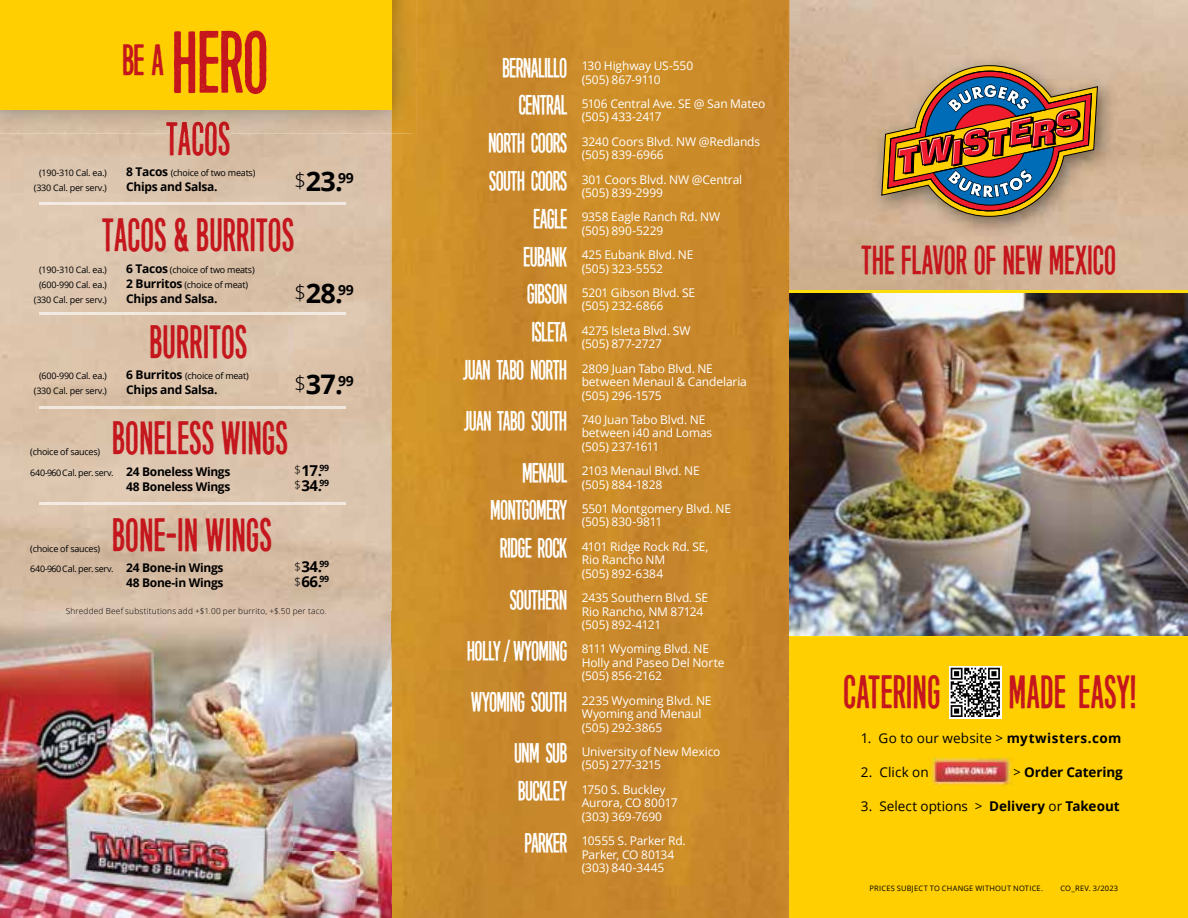
<style>
.page{position:relative;width:1188px;height:918px;background:#fff}
.page>*{position:absolute;margin:0;border:0;box-sizing:border-box;transform-origin:0 0}
.t1{font:90px "Eight Days A Week";color:#c4161c}
.t2{font:48px "Eight Days A Week";color:#c4161c}
.t3{font:42px "Eight Days A Week";letter-spacing:-.005em;color:#c4161c}
.t4{font:28.5px "Eight Days A Week";letter-spacing:-.025em;color:#fff}
.t5{font:700 27px "Open Sans";color:#000}
.t6{font:700 15px "Open Sans";letter-spacing:-.025em;color:#000}
.t7{font:13.5px "Open Sans";letter-spacing:.005em;color:#000}
.t8{font:700 13.5px "Open Sans";letter-spacing:-.01em;color:#000}
.t9{font:12px/13.5px "Open Sans";letter-spacing:-.01em;color:#fff}
.t10{font:700 12px "Open Sans";letter-spacing:-.025em;color:#000}
.t11{font:9px "Open Sans";letter-spacing:-.025em;color:#000}
.t12{font:300 8.25px "Open Sans";letter-spacing:.025em;color:#000}
.t13{font:7.5px "Open Sans";letter-spacing:.03em;color:#000}
.s1{font-weight:700;font-size:12px}
.s2{font-weight:300;font-size:21px}
.s3{font-weight:300;font-size:12px}
.s4{font-weight:700}
.s5{font-weight:400}
</style>
<div class="page">
<img style="left:0;top:0;width:790px;height:918px">
<img style="left:166px;top:121px;width:64px;height:35px">
<img style="left:790px;top:293px;width:398px;height:343px">
<img style="left:872px;top:56px;width:245px;height:180px">
<svg style="left:881px;top:65px;width:217px;height:152px;background:#a1775c"></svg>
<hr style="left:790px;top:290px;width:398px;height:3px;background:#fedd0b">
<hr style="left:790px;top:636px;width:398px;height:3px;background:#fedd0b">
<img style="left:392px;top:611px;width:1px;height:307px">
<img style="left:40px;top:203px;width:306px;height:1px">
<img style="left:40px;top:313px;width:306px;height:1px">
<img style="left:40px;top:407px;width:306px;height:1px">
<img style="left:40px;top:503px;width:306px;height:1px">
<img style="left:392px;top:0;width:24px;height:134px">
<svg style="left:412px;top:75px;width:4px;height:11px"></svg>
<img style="left:166px;top:122px;width:37px;height:12px">
<div style="left:0;top:0;width:392px;height:109px;background:#ffcf01"></div>
<div style="left:790px;top:637px;width:398px;height:281px;background:#ffcf01"></div>
<img style="left:929px;top:757px;width:83px;height:30px">
<img style="left:929px;top:767px;width:86px;height:10px">
<svg style="left:949px;top:666px;width:53px;height:53px"></svg>
<svg style="left:951px;top:668px;width:49px;height:49px;background:#757575"></svg>
<h1 class="t1" style="left:122px;top:27px;width:148px"><sup>BE</sup> <sup>A</sup> HERO</h1>
<h2 class="t2" style="left:166px;top:120px;width:66px">TACOS</h2>
<p class="t11" style="left:39px;top:169px;width:69px">(190-310 Cal. ea.)</p>
<p class="t11" style="left:126px;top:169px;width:131px"><span class="s1">8 Tacos</span> (choice of two meats)</p>
<p class="t11" style="left:34px;top:184px;width:75px">(330 Cal. per serv.)</p>
<p class="t10" style="left:126px;top:182px;width:93px">Chips and Salsa.</p>
<h3 class="t5" style="left:294px;top:171px;width:61px"><span class="s2">$</span>23.<sup>99</sup></h3>
<h2 class="t2" style="left:102px;top:216px;width:193px">TACOS &amp; BURRITOS</h2>
<p class="t11" style="left:39px;top:266px;width:69px">(190-310 Cal. ea.)</p>
<p class="t11" style="left:126px;top:266px;width:130px"><span class="s1">6 Tacos</span> (choice of two meats)</p>
<p class="t11" style="left:39px;top:281px;width:69px">(600-990 Cal. ea.)</p>
<p class="t11" style="left:126px;top:281px;width:123px"><span class="s1">2 Burritos</span> (choice of meat)</p>
<p class="t11" style="left:34px;top:296px;width:75px">(330 Cal. per serv.)</p>
<p class="t10" style="left:126px;top:294px;width:93px">Chips and Salsa.</p>
<h3 class="t5" style="left:294px;top:282px;width:61px"><span class="s2">$</span>28.<sup>99</sup></h3>
<h2 class="t2" style="left:149px;top:323px;width:100px">BURRITOS</h2>
<p class="t11" style="left:39px;top:372px;width:69px">(600-990 Cal. ea.)</p>
<p class="t11" style="left:126px;top:372px;width:124px"><span class="s1">6 Burritos</span> (choice of meat)</p>
<p class="t11" style="left:34px;top:387px;width:75px">(330 Cal. per serv.)</p>
<p class="t10" style="left:126px;top:385px;width:93px">Chips and Salsa.</p>
<h3 class="t5" style="left:294px;top:373px;width:61px"><span class="s2">$</span>37.<sup>99</sup></h3>
<p class="t11" style="left:30px;top:448px;width:71px">(choice of sauces)</p>
<h2 class="t2" style="left:112px;top:419px;width:178px">BONELESS WINGS</h2>
<p class="t11" style="left:30px;top:469px;width:85px">640-960 Cal. per. serv.</p>
<p class="t10" style="left:126px;top:466px;width:106px">24 Boneless Wings</p>
<p class="t6" style="left:294px;top:464px;width:36px"><span class="s3">$</span>17.<sup>99</sup></p>
<p class="t10" style="left:126px;top:481px;width:106px">48 Boneless Wings</p>
<p class="t6" style="left:294px;top:479px;width:36px"><span class="s3">$</span>34.<sup>99</sup></p>
<p class="t11" style="left:30px;top:545px;width:71px">(choice of sauces)</p>
<h2 class="t2" style="left:112px;top:516px;width:162px">BONE-IN WINGS</h2>
<p class="t11" style="left:30px;top:565px;width:85px">640-960 Cal. per. serv.</p>
<p class="t10" style="left:126px;top:563px;width:99px">24 Bone-in Wings</p>
<p class="t6" style="left:294px;top:561px;width:36px"><span class="s3">$</span>34.<sup>99</sup></p>
<p class="t10" style="left:126px;top:578px;width:99px">48 Bone-in Wings</p>
<p class="t6" style="left:294px;top:576px;width:36px"><span class="s3">$</span>66.<sup>99</sup></p>
<p class="t12" style="left:66px;top:608px;width:262px">Shredded Beef substitutions add +$1.00 per burrito, +$.50 per taco.</p>
<h3 class="t4" style="left:502px;top:56px;width:67px">BERNALILLO</h3>
<p class="t9" style="left:582px;top:60px;width:113px">130 Highway US-550 (505) 867-9110</p>
<h3 class="t4" style="left:518px;top:94px;width:50px">CENTRAL</h3>
<p class="t9" style="left:582px;top:98px;width:185px">5106 Central Ave. SE @ San Mateo (505) 433-2417</p>
<h3 class="t4" style="left:488px;top:132px;width:81px">NORTH COORS</h3>
<p class="t9" style="left:582px;top:136px;width:180px">3240 Coors Blvd. NW @Redlands (505) 839-6966</p>
<h3 class="t4" style="left:489px;top:170px;width:80px">SOUTH COORS</h3>
<p class="t9" style="left:582px;top:174px;width:162px">301 Coors Blvd. NW @Central (505) 839-2999</p>
<h3 class="t4" style="left:533px;top:207px;width:36px">EAGLE</h3>
<p class="t9" style="left:582px;top:211px;width:140px">9358 Eagle Ranch Rd. NW (505) 890-5229</p>
<h3 class="t4" style="left:523px;top:245px;width:46px">EUBANK</h3>
<p class="t9" style="left:582px;top:249px;width:113px">425 Eubank Blvd. NE (505) 323-5552</p>
<h3 class="t4" style="left:527px;top:283px;width:42px">GIBSON</h3>
<p class="t9" style="left:582px;top:287px;width:115px">5201 Gibson Blvd. SE (505) 232-6866</p>
<h3 class="t4" style="left:531px;top:321px;width:37px">ISLETA</h3>
<p class="t9" style="left:582px;top:325px;width:110px">4275 Isleta Blvd. SW (505) 877-2727</p>
<h3 class="t4" style="left:463px;top:359px;width:106px">JUAN TABO NORTH</h3>
<p class="t9" style="left:582px;top:363px;width:167px">2809 Juan Tabo Blvd. NE between Menaul &amp; Candelaria (505) 296-1575</p>
<h3 class="t4" style="left:464px;top:410px;width:105px">JUAN TABO SOUTH</h3>
<p class="t9" style="left:582px;top:414px;width:132px">740 Juan Tabo Blvd. NE between i40 and Lomas (505) 237-1611</p>
<h3 class="t4" style="left:522px;top:461px;width:47px">MENAUL</h3>
<p class="t9" style="left:582px;top:465px;width:120px">2103 Menaul Blvd. NE (505) 884-1828</p>
<h3 class="t4" style="left:490px;top:499px;width:79px">MONTGOMERY</h3>
<p class="t9" style="left:582px;top:503px;width:151px">5501 Montgomery Blvd. NE (505) 830-9811</p>
<h3 class="t4" style="left:500px;top:537px;width:69px">RIDGE ROCK</h3>
<p class="t9" style="left:582px;top:541px;width:128px">4101 Ridge Rock Rd. SE,<br>Rio Rancho NM<br>(505) 892-6384</p>
<h3 class="t4" style="left:509px;top:588px;width:59px">SOUTHERN</h3>
<p class="t9" style="left:582px;top:592px;width:128px">2435 Southern Blvd. SE<br>Rio Rancho, NM 87124 (505) 892-4121</p>
<h3 class="t4" style="left:467px;top:639px;width:102px">HOLLY / WYOMING</h3>
<p class="t9" style="left:582px;top:643px;width:144px">8111 Wyoming Blvd. NE<br>Holly and Paseo Del Norte (505) 856-2162</p>
<h3 class="t4" style="left:471px;top:691px;width:98px">WYOMING SOUTH</h3>
<p class="t9" style="left:582px;top:695px;width:131px">2235 Wyoming Blvd. NE<br>Wyoming and Menaul (505) 292-3865</p>
<h3 class="t4" style="left:514px;top:742px;width:55px">UNM SUB</h3>
<p class="t9" style="left:582px;top:746px;width:140px">University of New Mexico (505) 277-3215</p>
<h3 class="t4" style="left:518px;top:780px;width:51px">BUCKLEY</h3>
<p class="t9" style="left:582px;top:784px;width:97px">1750 S. Buckley<br>Aurora, CO 80017 (303) 369-7690</p>
<h3 class="t4" style="left:525px;top:831px;width:44px">PARKER</h3>
<p class="t9" style="left:582px;top:835px;width:106px">10555 S. Parker Rd.<br>Parker, CO 80134 (303) 840-3445</p>
<h3 class="t3" style="left:862px;top:243px;width:256px">THE FLAVOR OF NEW MEXICO</h3>
<h2 class="t2" style="left:843px;top:673px;width:99px">CATERING</h2>
<h2 class="t2" style="left:1009px;top:673px;width:129px">MADE EASY!</h2>
<p class="t7" style="left:861px;top:733px;width:262px">1. Go to our website &gt; <span class="s4">mytwisters.com</span></p>
<p class="t7" style="left:861px;top:767px;width:70px">2. Click on</p>
<p class="t8" style="left:1013px;top:767px;width:111px"><span class="s5">&gt;</span> Order Catering</p>
<p class="t7" style="left:861px;top:800px;width:260px">3. Select options &gt; <span class="s4">Delivery</span> or <span class="s4">Takeout</span></p>
<p class="t13" style="left:870px;top:886px;width:175px">PRICES SUBJECT TO CHANGE WITHOUT NOTICE.</p>
<p class="t13" style="left:1061px;top:886px;width:59px">CO_REV. 3/2023</p>
</div>
